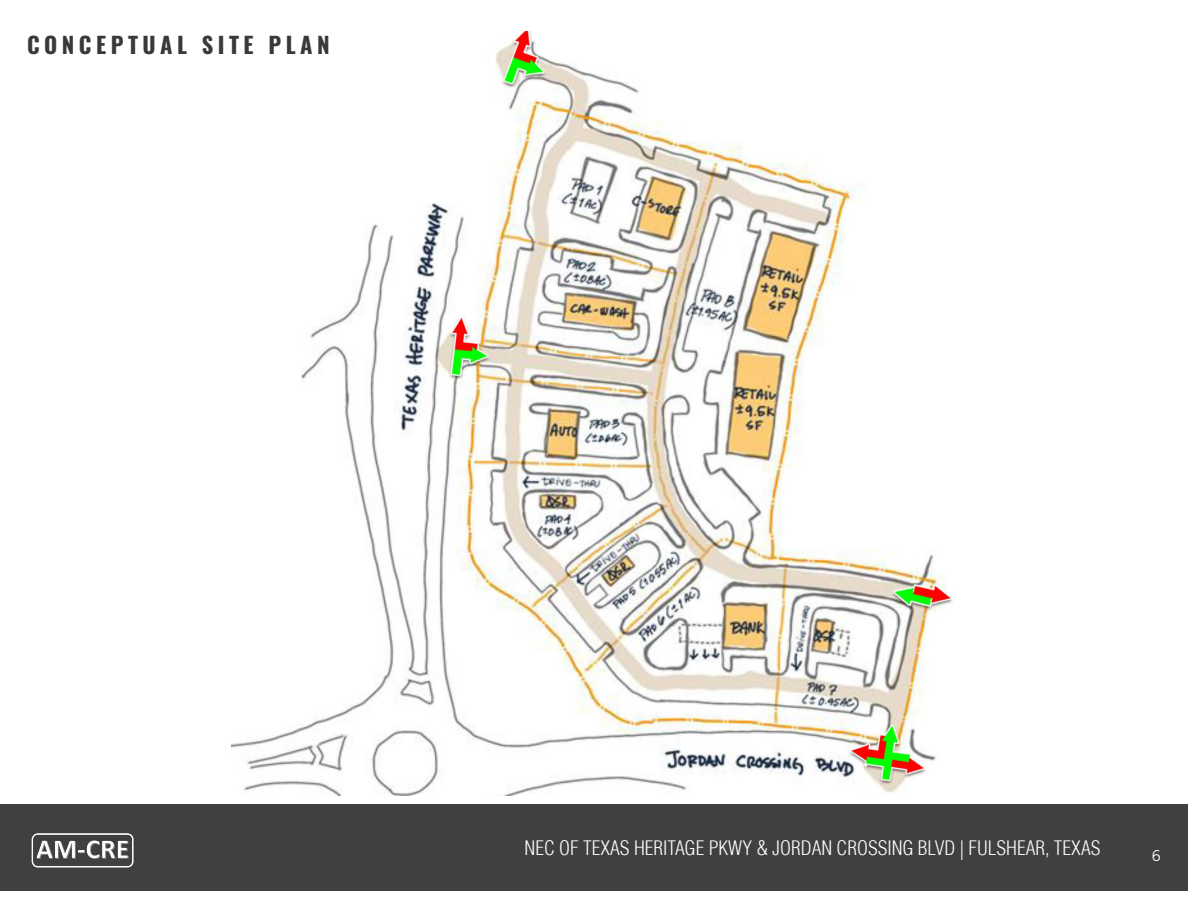
<style>
.page{position:relative;width:1188px;height:918px;background:#fff}
.page>*{position:absolute;margin:0;border:0;box-sizing:border-box;transform-origin:0 0}
.t1{font:700 22.5px "Oswald";letter-spacing:.2em;color:#373a36}
.t2{font:300 condensed 19.5px "Helvetica";color:#fff}
.t3{font:15px "Trade Gothic LT Std";color:#fff}
</style>
<div class="page">
<div style="left:0;top:805px;width:1188px;height:86px;background:#404040"></div>
<img style="left:31px;top:833px;width:103px;height:35px">
<img style="left:231px;top:31px;width:723px;height:765px">
<p class="t1" style="left:27px;top:33px;width:304px">CONCEPTUAL SITE PLAN</p>
<p class="t2" style="left:525px;top:836px;width:577px">NEC OF TEXAS HERITAGE PKWY &amp; JORDAN CROSSING BLVD | FULSHEAR, TEXAS</p>
<p class="t3" style="left:1152px;top:846px;width:11px">6</p>
</div>
